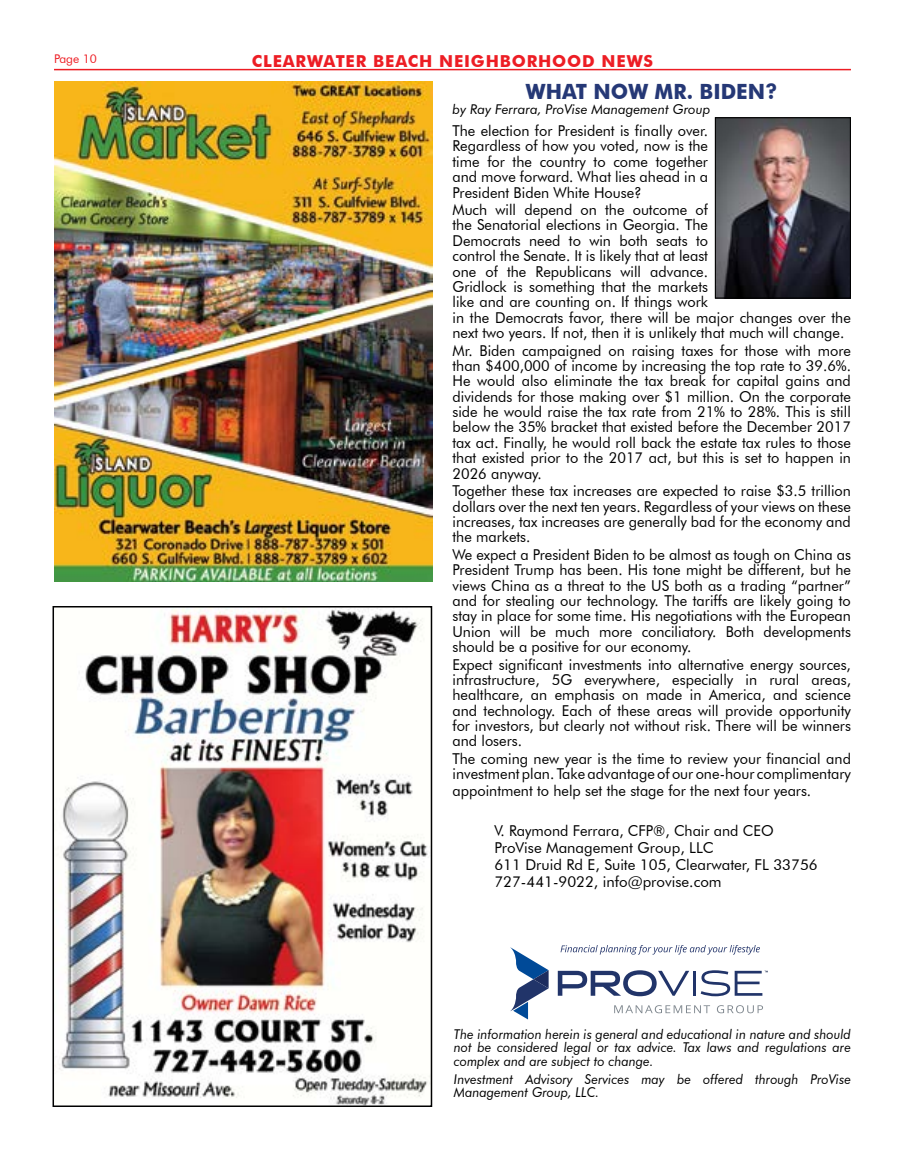
<style>
.page{position:relative;width:905px;height:1161px;background:#fff}
.page>*{position:absolute;margin:0;border:0;box-sizing:border-box;transform-origin:0 0}
.t1{font:700 21px "Futura BT";color:#253876}
.t2{font:700 16.5px "Futura BT";letter-spacing:.05em;color:#ed1d24}
.t3{font:15px/15.3px "Futura BT";color:#000;text-align:justify}
.t4{font:italic 13.5px/13.5px "Futura BT";color:#000;text-align:justify;scale:.96 1}
.t5{font:italic 13.5px "Futura BT";color:#000}
.t6{font:12px "Futura BT";color:#ed1d24}
</style>
<div class="page">
<hr style="left:54px;top:69px;width:796px;height:1px;background:#ed1d24">
<img style="left:716px;top:119px;width:132px;height:178px">
<div style="left:714px;top:117px;width:136px;height:182px;border:1px solid #000"></div>
<svg style="left:560px;top:945px;width:199px;height:10px"></svg>
<svg style="left:614px;top:1005px;width:96px;height:8px"></svg>
<svg style="left:716px;top:1005px;width:47px;height:8px"></svg>
<svg style="left:557px;top:970px;width:132px;height:26px"></svg>
<hr style="left:693px;top:971px;width:3px;height:25px;background:#213469">
<svg style="left:510px;top:947px;width:38px;height:73px"></svg>
<svg style="left:700px;top:970px;width:68px;height:26px"></svg>
<img style="left:55px;top:609px;width:373px;height:495px">
<div style="left:52px;top:606px;width:380px;height:501px;border:2px solid #000"></div>
<img style="left:54px;top:82px;width:378px;height:499px">
<p class="t6" style="left:54px;top:52px;width:44px">Page 10</p>
<p class="t2" style="left:252px;top:52px;width:402px">CLEARWATER BEACH NEIGHBORHOOD NEWS</p>
<h1 class="t1" style="left:526px;top:79px;width:253px">WHAT NOW MR. BIDEN?</h1>
<p class="t5" style="left:452px;top:101px;width:259px">by Ray Ferrara, ProVise Management Group</p>
<p class="t3" style="left:452px;top:123px;width:257px">The election for President is finally over.<br>Regardless of how you voted, now is the time for the country to come together and move forward. What lies ahead in a President Biden White House?</p>
<p class="t3" style="left:452px;top:202px;width:400px;text-align:left">Much will depend on the outcome of<br>the Senatorial elections in Georgia. The<br>Democrats need to win both seats to<br>control the Senate. It is likely that at least<br>one of the Republicans will advance.<br>Gridlock is something that the markets<br>like and are counting on. If things work<br>in the Democrats favor, there will be major changes over the next two years. If not, then it is unlikely that much will change.</p>
<p class="t3" style="left:452px;top:342px;width:400px">Mr. Biden campaigned on raising taxes for those with more than $400,000 of income by increasing the top rate to 39.6%.<br>He would also eliminate the tax break for capital gains and dividends for those making over $1 million. On the corporate side he would raise the tax rate from 21% to 28%. This is still below the 35% bracket that existed before the December 2017 tax act. Finally, he would roll back the estate tax rules to those that existed prior to the 2017 act, but this is set to happen in 2026 anyway.</p>
<p class="t3" style="left:452px;top:483px;width:400px">Together these tax increases are expected to raise $3.5 trillion dollars over the next ten years. Regardless of your views on these increases, tax increases are generally bad for the economy and the markets.</p>
<p class="t3" style="left:452px;top:547px;width:400px">We expect a President Biden to be almost as tough on China as President Trump has been. His tone might be different, but he views China as a threat to the US both as a trading “partner” and for stealing our technology. The tariffs are likely going to stay in place for some time. His negotiations with the European Union will be much more conciliatory. Both developments should be a positive for our economy.</p>
<p class="t3" style="left:452px;top:656px;width:400px">Expect significant investments into alternative energy sources, infrastructure, 5G everywhere, especially in rural areas, healthcare, an emphasis on made in America, and science and technology. Each of these areas will provide opportunity for investors, but clearly not without risk. There will be winners and losers.</p>
<p class="t3" style="left:452px;top:751px;width:400px;line-height:15.9px">The coming new year is the time to review your financial and investment plan. Take advantage of our one-hour complimentary appointment to help set the stage for the next four years.</p>
<p class="t3" style="left:494px;top:822px;width:325px;line-height:17.1px;text-align:left">V. Raymond Ferrara, CFP®, Chair and CEO ProVise Management Group, LLC<br>611 Druid Rd E, Suite 105, Clearwater, FL 33756<br>727-441-9022, info@provise.com</p>
<p class="t4" style="left:454px;top:1027px;width:415px">The information herein is general and educational in nature and should not be considered legal or tax advice. Tax laws and regulations are complex and are subject to change.</p>
<p class="t4" style="left:454px;top:1072px;width:415px">Investment Advisory Services may be offered through ProVise<br>Management Group, LLC.</p>
</div>
